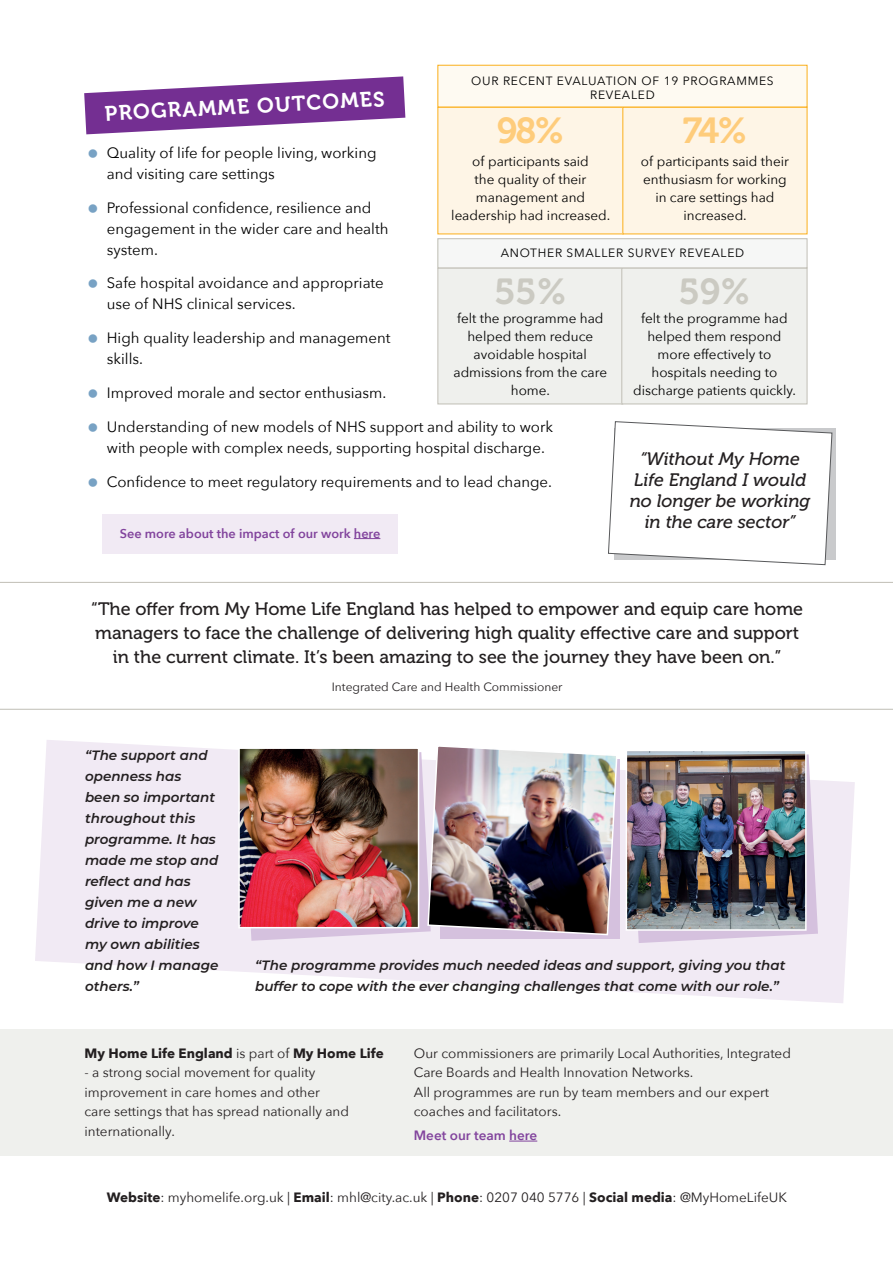
<style>
.page{position:relative;width:893px;height:1263px;background:#fff}
.page>*{position:absolute;margin:0;border:0;box-sizing:border-box;transform-origin:0 0}
.Body{font:36px "Museo 700";color:#cbcac2}
.Body-2{font:36px "Museo 700";color:#fecc7b}
.Headers{font:21px "Museo 700";color:#fff}
.t1{font:18px/24px "Museo 500";color:#231f20;text-align:center}
.t2{font:italic 18px/21px "Museo 500";color:#231f20;text-align:center}
.t3{font:15px/21px "Avenir Next";color:#000}
.t4{font:13.5px/19.5px "Avenir Next";color:#231f20}
.Body-3{font:13.5px/18px "Avenir Next";color:#000;text-align:center}
.t5{font:italic 600 13.5px/21px "Montserrat";color:#231f20}
.t6{font:700 13.5px "Avenir Next";color:#231f20}
.Body-4{font:600 13.5px "Avenir Next";color:#82449d}
.Body-5{font:600 12.75px "Avenir Next";color:#82449d}
.Body-6{font:12px/13.5px "Avenir Next";letter-spacing:.06em;color:#000;text-align:center}
.t7{font:12px "Avenir Next";color:#231f20}
.s1{font-weight:400}
.s2{font-weight:700}
</style>
<div class="page">
<div style="left:0;top:1029px;width:893px;height:126px;background:#eff0ed"></div>
<svg style="left:84px;top:76px;width:321px;height:58px"></svg>
<svg style="left:608px;top:421px;width:225px;height:144px"></svg>
<svg style="left:509px;top:1141px;width:28px;height:1px"></svg>
<svg style="left:35px;top:740px;width:820px;height:263px;fill:#f1eaf4"></svg>
<img style="left:242px;top:744px;width:376px;height:197px">
<svg style="left:629px;top:754px;width:189px;height:189px;background:#e1d3e7"></svg>
<img style="left:629px;top:753px;width:175px;height:175px">
<div style="left:626px;top:750px;width:181px;height:181px;border:2px solid #fff"></div>
<hr style="left:0;top:582px;width:893px;height:1px;background:#c0beb5">
<hr style="left:0;top:709px;width:893px;height:1px;background:#c0beb5">
<div style="left:438px;top:268px;width:185px;height:136px;background:#eff0ed"></div>
<div style="left:437px;top:268px;width:186px;height:136px;border:1px solid #c0beb5"></div>
<div style="left:622px;top:268px;width:185px;height:136px;background:#eff0ed"></div>
<div style="left:621px;top:268px;width:186px;height:136px;border:1px solid #c0beb5"></div>
<div style="left:438px;top:239px;width:369px;height:29px;background:#f6f7f6"></div>
<div style="left:437px;top:238px;width:370px;height:30px;border:1px solid #c0beb5"></div>
<div style="left:438px;top:107px;width:185px;height:127px;background:#fef5e6"></div>
<div style="left:437px;top:107px;width:187px;height:127px;border:1px solid #fbaf1b"></div>
<div style="left:623px;top:107px;width:184px;height:127px;background:#fef5e6"></div>
<div style="left:622px;top:107px;width:185px;height:127px;border:1px solid #fbaf1b"></div>
<div style="left:438px;top:65px;width:369px;height:42px;background:#fefaf2"></div>
<div style="left:437px;top:65px;width:370px;height:42px;border:1px solid #fbaf1b"></div>
<div style="left:103px;top:514px;width:295px;height:40px;background:#f1eaf4"></div>
<svg style="left:354px;top:538px;width:26px;height:1px"></svg>
<p class="Headers" style="left:104px;top:102px;width:282px;rotate:-3deg">PROGRAMME OUTCOMES</p>
<p class="t3" style="left:107px;top:142px;width:271px">Quality of life for people living, working and visiting care settings</p>
<p class="t3" style="left:107px;top:196px;width:283px">Professional confidence, resilience and engagement in the wider care and health system.</p>
<p class="t3" style="left:107px;top:272px;width:278px">Safe hospital avoidance and appropriate use of NHS clinical services.</p>
<p class="t3" style="left:107px;top:327px;width:285px">High quality leadership and management skills.</p>
<p class="t3" style="left:107px;top:382px;width:281px">Improved morale and sector enthusiasm.</p>
<p class="Body-6" style="left:471px;top:74px;width:304px">OUR RECENT EVALUATION OF 19 PROGRAMMES<br>REVEALED</p>
<p class="Body-2" style="left:497px;top:111px;width:69px">98%</p>
<p class="Body-3" style="left:451px;top:151px;width:160px">of participants said<br>the quality of their management and leadership had increased.</p>
<p class="Body-2" style="left:683px;top:111px;width:66px">74%</p>
<p class="Body-3" style="left:641px;top:151px;width:150px">of participants said their enthusiasm for working in care settings had increased.</p>
<p class="Body-6" style="left:501px;top:246px;width:245px">ANOTHER SMALLER SURVEY REVEALED</p>
<p class="Body" style="left:494px;top:271px;width:74px">55%</p>
<p class="Body-3" style="left:453px;top:309px;width:155px">felt the programme had helped them reduce avoidable hospital admissions from the care home.</p>
<p class="Body" style="left:679px;top:271px;width:73px">59%</p>
<p class="Body-3" style="left:633px;top:309px;width:164px">felt the programme had helped them respond more effectively to hospitals needing to discharge patients quickly.</p>
<p class="t3" style="left:107px;top:416px;width:448px">Understanding of new models of NHS support and ability to work with people with complex needs, supporting hospital discharge.</p>
<p class="t3" style="left:107px;top:470px;width:447px">Confidence to meet regulatory requirements and to lead change.</p>
<p class="Body-5" style="left:120px;top:522px;width:262px">See more about the impact of our work here</p>
<p class="t2" style="left:630px;top:449px;width:182px">“Without My Home<br>Life England I would no longer be working in the care sector”</p>
<p class="t1" style="left:91px;top:597px;width:713px">“The offer from My Home Life England has helped to empower and equip care home managers to face the challenge of delivering high quality effective care and support in the current climate. It’s been amazing to see the journey they have been on.”</p>
<p class="t7" style="left:332px;top:677px;width:232px">Integrated Care and Health Commissioner</p>
<p class="t5" style="left:85px;top:744px;width:135px">“The support and openness has been so important throughout this programme. It has made me stop and reflect and has given me a new drive to improve my own abilities and how I manage others.”</p>
<p class="t5" style="left:255px;top:954px;width:532px">“The programme provides much needed ideas and support, giving you that buffer to cope with the ever changing challenges that come with our role.”</p>
<p class="t6" style="left:84px;top:1041px;width:301px">My Home Life England <span class="s1">is part of</span> My Home Life</p>
<p class="t4" style="left:84px;top:1062px;width:266px">- a strong social movement for quality improvement in care homes and other care settings that has spread nationally and internationally.</p>
<p class="t4" style="left:414px;top:1043px;width:379px">Our commissioners are primarily Local Authorities, Integrated<br>Care Boards and Health Innovation Networks.</p>
<p class="t4" style="left:414px;top:1082px;width:357px">All programmes are run by team members and our expert coaches and facilitators.</p>
<p class="Body-4" style="left:414px;top:1124px;width:125px">Meet our team here</p>
<p class="t4" style="left:107px;top:1187px;width:682px"><span class="s2">Website</span>: myhomelife.org.uk | <span class="s2">Email</span>: mhl@city.ac.uk | <span class="s2">Phone</span>: 0207 040 5776 | <span class="s2">Social media</span>: @MyHomeLifeUK</p>
</div>
